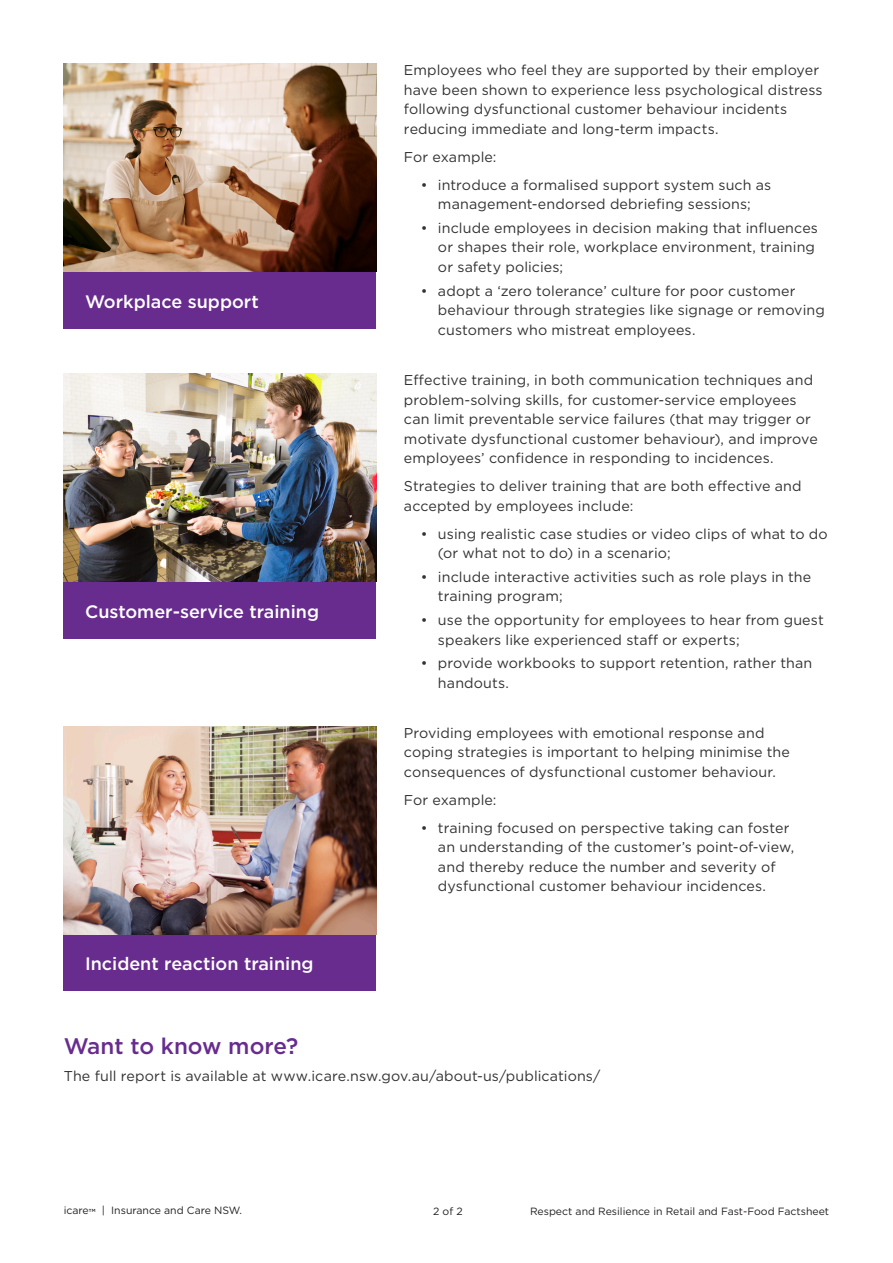
<style>
.page{position:relative;width:893px;height:1263px;background:#fff}
.page>*{position:absolute;margin:0;border:0;box-sizing:border-box;transform-origin:0 0}
.t1{font:500 22.5px "Gotham";color:#672c8e}
.t2{font:500 18px "Gotham";color:#fff}
.Body{font:14.25px/19.5px "Gotham";letter-spacing:.01em;color:#333233}
.t3{font:10.5px "Gotham";color:#231f20}
.t4{font:500 4.35px "Gotham";color:#231f20}
</style>
<div class="page">
<div style="left:64px;top:272px;width:312px;height:57px;background:#672c8e"></div>
<div style="left:64px;top:582px;width:312px;height:57px;background:#672c8e"></div>
<div style="left:64px;top:934px;width:312px;height:57px;background:#672c8e"></div>
<img style="left:64px;top:726px;width:312px;height:208px">
<img style="left:64px;top:374px;width:312px;height:208px">
<img style="left:64px;top:64px;width:312px;height:208px">
<h4 class="t2" style="left:85px;top:289px;width:175px">Workplace support</h4>
<h4 class="t2" style="left:85px;top:599px;width:236px">Customer-service training</h4>
<h4 class="t2" style="left:85px;top:952px;width:230px">Incident reaction training</h4>
<p class="Body" style="left:404px;top:60px;width:420px">Employees who feel they are supported by their employer have been shown to experience less psychological distress following dysfunctional customer behaviour incidents reducing immediate and long-term impacts.</p>
<p class="Body" style="left:404px;top:147px;width:94px">For example:</p>
<p class="Body" style="left:421px;top:175px;width:352px;text-align:center">• introduce a formalised support system such as management-endorsed debriefing sessions;</p>
<p class="Body" style="left:438px;top:218px;width:381px;text-indent:-17px">• include employees in decision making that influences or shapes their role, workplace environment, training or safety policies;</p>
<p class="Body" style="left:438px;top:281px;width:388px;text-indent:-17px">• adopt a ‘zero tolerance’ culture for poor customer behaviour through strategies like signage or removing customers who mistreat employees.</p>
<p class="Body" style="left:404px;top:370px;width:415px">Effective training, in both communication techniques and problem-solving skills, for customer-service employees can limit preventable service failures (that may trigger or motivate dysfunctional customer behaviour), and improve employees’ confidence in responding to incidences.</p>
<p class="Body" style="left:404px;top:476px;width:399px">Strategies to deliver training that are both effective and accepted by employees include:</p>
<p class="Body" style="left:438px;top:523px;width:391px;text-indent:-17px">• using realistic case studies or video clips of what to do (or what not to do) in a scenario;</p>
<p class="Body" style="left:438px;top:567px;width:375px;text-indent:-17px">• include interactive activities such as role plays in the training program;</p>
<p class="Body" style="left:438px;top:610px;width:387px;text-indent:-17px">• use the opportunity for employees to hear from guest speakers like experienced staff or experts;</p>
<p class="Body" style="left:438px;top:653px;width:376px;text-indent:-17px">• provide workbooks to support retention, rather than handouts.</p>
<p class="Body" style="left:404px;top:723px;width:387px">Providing employees with emotional response and coping strategies is important to helping minimise the consequences of dysfunctional customer behaviour.</p>
<p class="Body" style="left:404px;top:790px;width:94px">For example:</p>
<p class="Body" style="left:438px;top:818px;width:358px;text-indent:-17px">• training focused on perspective taking can foster an understanding of the customer’s point-of-view, and thereby reduce the number and severity of dysfunctional customer behaviour incidences.</p>
<h3 class="t1" style="left:64px;top:1032px;width:236px">Want to know more?</h3>
<p class="Body" style="left:64px;top:1065px;width:538px">The full report is available at www.icare.nsw.gov.au/about-us/publications/</p>
<p class="t4" style="left:89px;top:1207px;width:8px">TM</p>
<p class="t3" style="left:102px;top:1203px;width:142px">| Insurance and Care NSW.</p>
<p class="t3" style="left:433px;top:1205px;width:31px">2 of 2</p>
<p class="t3" style="left:64px;top:1203px;width:27px">icare</p>
<p class="t3" style="left:530px;top:1205px;width:301px">Respect and Resilience in Retail and Fast-Food Factsheet</p>
</div>
